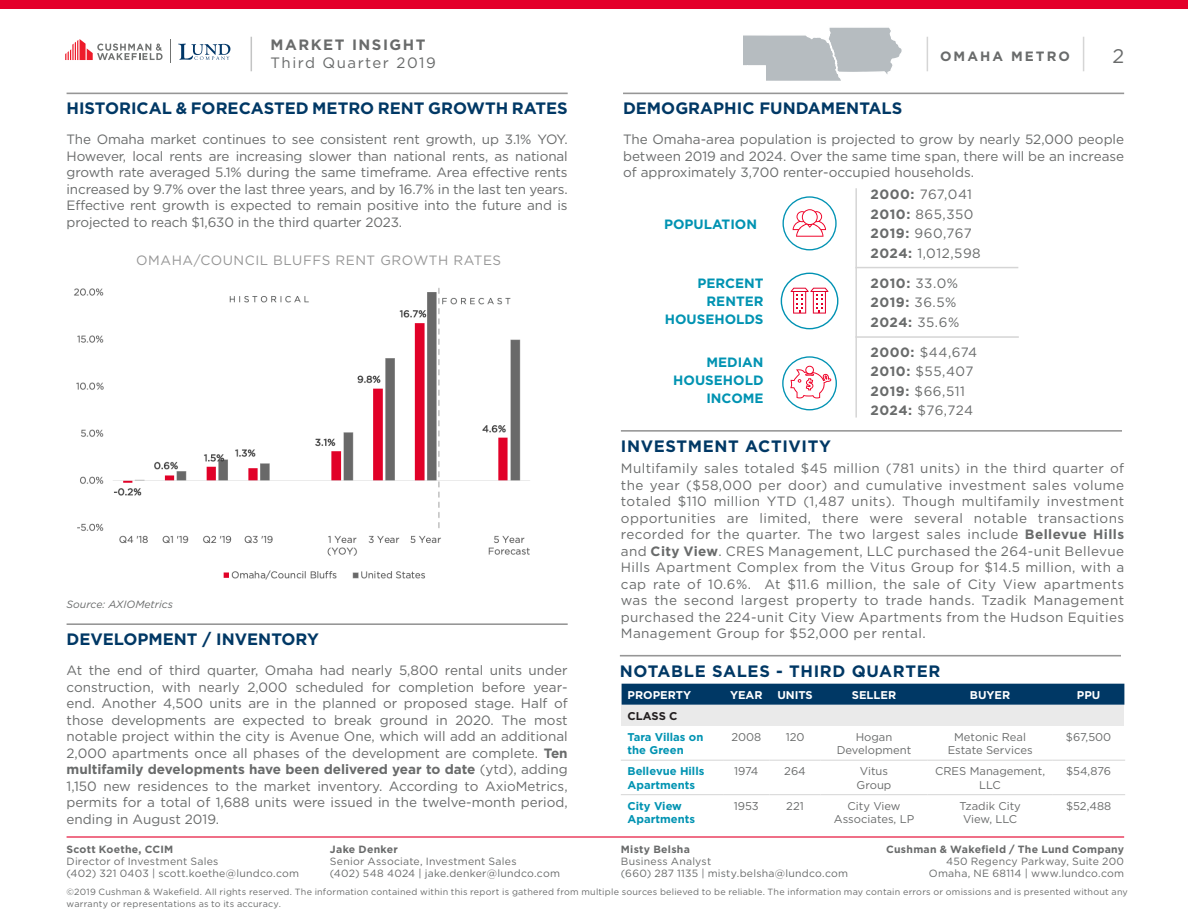
<style>
.page{position:relative;width:1188px;height:918px;background:#fff}
.page>*{position:absolute;margin:0;border:0;box-sizing:border-box;transform-origin:0 0}
.t1{font:19.65px "Gotham";color:#696b6b}
.t2{font:700 16.5px "Gotham";color:#003865}
.t3{font:700 16.5px "Gotham";letter-spacing:.04em;color:#003865}
.t4{font:15px "Gotham";letter-spacing:.1em;color:#696b6b}
.t5{font:700 15px "Gotham";letter-spacing:.1em;color:#696b6b}
.t6{font:13.5px/16.5px "Gotham";color:#696b6b;text-align:justify}
.t7{font:700 13.5px/18px "Gotham";color:#0093b2;text-align:right}
.t8{font:13.5px "Gotham";letter-spacing:.04em;color:#969696}
.t9{font:700 13.5px "Gotham";letter-spacing:.04em;color:#696b6b}
.t10{font:700 13.5px "Gotham";letter-spacing:.15em;color:#696b6b}
.t11{font:11.25px/13.5px "Gotham";color:#696b6b;text-align:center}
.t12{font:700 11.25px/13.5px "Gotham";color:#0093b2}
.t13{font:700 11.25px "Gotham";color:#fff}
.t14{font:700 11.25px "Gotham";letter-spacing:-.005em;color:#231f20}
.Broker_Name{font:10.5px/12px "Gotham";letter-spacing:.02em;color:#696b6b}
.Broker_Name-2{font:700 10.5px "Gotham";letter-spacing:.025em;color:#696b6b}
.t15{font:italic 10.5px "Gotham";color:#696b6b}
.cwBODY{font:9px/12px "Gotham";letter-spacing:.025em;color:#696b6b}
.s1{font-weight:700}
.s2{font-weight:400}
</style>
<div class="page">
<hr style="left:1083px;top:37px;width:1px;height:34px;background:#d5d5d5">
<hr style="left:927px;top:37px;width:1px;height:34px;background:#d5d5d5">
<div style="left:0;top:0;width:1188px;height:8px;background:#e4002b"></div>
<hr style="left:251px;top:37px;width:1px;height:34px;background:#c3c4c4">
<svg style="left:178px;top:44px;width:52px;height:16px"></svg>
<svg style="left:170px;top:40px;width:1px;height:23px"></svg>
<svg style="left:65px;top:39px;width:98px;height:21px"></svg>
<svg style="left:743px;top:27px;width:159px;height:54px"></svg>
<hr style="left:67px;top:93px;width:501px;height:1px;background:#969696">
<hr style="left:623px;top:93px;width:501px;height:1px;background:#969696">
<img style="left:74px;top:288px;width:456px;height:292px">
<hr style="left:855px;top:267px;width:163px;height:1px;background:#d5d5d5">
<hr style="left:855px;top:188px;width:2px;height:230px;background:#d5d5d5">
<hr style="left:855px;top:336px;width:164px;height:2px;background:#d5d5d5">
<svg style="left:783px;top:196px;width:54px;height:54px"></svg>
<svg style="left:782px;top:356px;width:55px;height:54px"></svg>
<svg style="left:781px;top:273px;width:57px;height:56px"></svg>
<hr style="left:620px;top:655px;width:501px;height:1px;background:#969696">
<div style="left:622px;top:684px;width:502px;height:21px;background:#003865"></div>
<div style="left:622px;top:705px;width:502px;height:21px;background:#eaeaea"></div>
<hr style="left:621px;top:760px;width:102px;height:1px;background:#d5d5d5">
<hr style="left:723px;top:760px;width:47px;height:1px;background:#d5d5d5">
<hr style="left:770px;top:760px;width:51px;height:1px;background:#d5d5d5">
<hr style="left:821px;top:760px;width:107px;height:1px;background:#d5d5d5">
<hr style="left:928px;top:760px;width:125px;height:1px;background:#d5d5d5">
<hr style="left:1053px;top:760px;width:72px;height:1px;background:#d5d5d5">
<hr style="left:621px;top:794px;width:102px;height:1px;background:#d5d5d5">
<hr style="left:723px;top:794px;width:47px;height:1px;background:#d5d5d5">
<hr style="left:770px;top:794px;width:51px;height:1px;background:#d5d5d5">
<hr style="left:821px;top:794px;width:107px;height:1px;background:#d5d5d5">
<hr style="left:928px;top:794px;width:125px;height:1px;background:#d5d5d5">
<hr style="left:1053px;top:794px;width:72px;height:1px;background:#d5d5d5">
<hr style="left:67px;top:623px;width:501px;height:2px;background:#969696">
<hr style="left:621px;top:430px;width:501px;height:2px;background:#969696">
<hr style="left:67px;top:836px;width:1057px;height:2px;background:#e4002b">
<p class="t5" style="left:271px;top:35px;width:156px">MARKET INSIGHT</p>
<p class="t4" style="left:271px;top:53px;width:167px">Third Quarter 2019</p>
<p class="t2" style="left:67px;top:98px;width:503px">HISTORICAL &amp; FORECASTED METRO RENT GROWTH RATES</p>
<p class="t6" style="left:67px;top:131px;width:503px">The Omaha market continues to see consistent rent growth, up 3.1% YOY.<br>However, local rents are increasing slower than national rents, as national growth rate averaged 5.1% during the same timeframe. Area effective rents increased by 9.7% over the last three years, and by 16.7% in the last ten years.<br>Effective rent growth is expected to remain positive into the future and is projected to reach $1,630 in the third quarter 2023.</p>
<p class="t8" style="left:136px;top:251px;width:367px">OMAHA/COUNCIL BLUFFS RENT GROWTH RATES</p>
<p class="t15" style="left:67px;top:598px;width:108px">Source: AXIOMetrics</p>
<p class="t2" style="left:67px;top:628px;width:254px">DEVELOPMENT / INVENTORY</p>
<p class="t6" style="left:67px;top:662px;width:503px">At the end of third quarter, Omaha had nearly 5,800 rental units under construction, with nearly 2,000 scheduled for completion before year&shy;end. Another 4,500 units are in the planned or proposed stage. Half of those developments are expected to break ground in 2020. The most notable project within the city is Avenue One, which will add an additional 2,000 apartments once all phases of the development are complete. <span class="s1">Ten multifamily developments have been delivered year to date</span> (ytd), adding 1,150 new residences to the market inventory. According to AxioMetrics, permits for a total of 1,688 units were issued in the twelve-month period, ending in August 2019.</p>
<p class="t10" style="left:940px;top:47px;width:131px">OMAHA METRO</p>
<h1 class="t1" style="left:1112px;top:43px;width:13px">2</h1>
<p class="t2" style="left:623px;top:98px;width:281px">DEMOGRAPHIC FUNDAMENTALS</p>
<p class="t6" style="left:623px;top:131px;width:503px">The Omaha-area population is projected to grow by nearly 52,000 people between 2019 and 2024. Over the same time span, there will be an increase of approximately 3,700 renter-occupied households.</p>
<p class="t7" style="left:664px;top:215px;width:94px">POPULATION</p>
<p class="t7" style="left:697px;top:275px;width:68px">PERCENT</p>
<p class="t7" style="left:707px;top:293px;width:59px">RENTER</p>
<p class="t7" style="left:665px;top:311px;width:100px">HOUSEHOLDS</p>
<p class="t7" style="left:673px;top:353px;width:92px">MEDIAN<br>HOUSEHOLD<br>INCOME</p>
<p class="t3" style="left:621px;top:435px;width:212px">INVESTMENT ACTIVITY</p>
<p class="t6" style="left:870px;top:186px;width:103px"><span class="s1">2000:</span> 767,041</p>
<p class="t6" style="left:870px;top:205px;width:105px"><span class="s1">2010:</span> 865,350</p>
<p class="t6" style="left:870px;top:225px;width:103px"><span class="s1">2019:</span> 960,767</p>
<p class="t6" style="left:870px;top:244px;width:112px"><span class="s1">2024:</span> 1,012,598</p>
<p class="t9" style="left:870px;top:274px;width:89px">2010: <span class="s2">33.0%</span></p>
<p class="t9" style="left:870px;top:293px;width:88px">2019: <span class="s2">36.5%</span></p>
<p class="t9" style="left:870px;top:313px;width:90px">2024: <span class="s2">35.6%</span></p>
<p class="t6" style="left:870px;top:343px;width:108px"><span class="s1">2000:</span> $44,674</p>
<p class="t6" style="left:870px;top:363px;width:105px"><span class="s1">2010:</span> $55,407</p>
<p class="t6" style="left:870px;top:382px;width:96px"><span class="s1">2019:</span> $66,511</p>
<p class="t6" style="left:870px;top:402px;width:104px"><span class="s1">2024:</span> $76,724</p>
<p class="t6" style="left:621px;top:460px;width:505px">Multifamily sales totaled $45 million (781 units) in the third quarter of the year ($58,000 per door) and cumulative investment sales volume totaled $110 million YTD (1,487 units). Though multifamily investment opportunities are limited, there were several notable transactions recorded for the quarter. The two largest sales include <span class="s1">Bellevue Hills </span>and <span class="s1">City View</span>. CRES Management, LLC purchased the 264-unit Bellevue Hills Apartment Complex from the Vitus Group for $14.5 million, with a cap rate of 10.6%. At $11.6 million, the sale of City View apartments was the second largest property to trade hands. Tzadik Management purchased the 224-unit City View Apartments from the Hudson Equities Management Group for $52,000 per rental.</p>
<p class="t3" style="left:620px;top:660px;width:322px">NOTABLE SALES - THIRD QUARTER</p>
<p class="t13" style="left:628px;top:687px;width:65px">PROPERTY</p>
<p class="t13" style="left:730px;top:687px;width:34px">YEAR</p>
<p class="t13" style="left:777px;top:687px;width:37px">UNITS</p>
<p class="t13" style="left:852px;top:687px;width:46px">SELLER</p>
<p class="t13" style="left:970px;top:687px;width:42px">BUYER</p>
<p class="t13" style="left:1077px;top:687px;width:25px">PPU</p>
<p class="t14" style="left:628px;top:708px;width:52px">CLASS C</p>
<p class="t12" style="left:628px;top:730px;width:77px">Tara Villas on the Green</p>
<p class="t11" style="left:731px;top:730px;width:31px">2008</p>
<p class="t11" style="left:786px;top:730px;width:20px">120</p>
<p class="t11" style="left:837px;top:730px;width:76px">Hogan<br>Development</p>
<p class="t11" style="left:948px;top:730px;width:86px">Metonic Real<br>Estate Services</p>
<p class="t11" style="left:1066px;top:730px;width:47px">$67,500</p>
<p class="t12" style="left:628px;top:764px;width:78px">Bellevue Hills<br>Apartments</p>
<p class="t11" style="left:734px;top:764px;width:26px">1974</p>
<p class="t11" style="left:784px;top:764px;width:23px">264</p>
<p class="t11" style="left:857px;top:764px;width:36px;text-align:left">Vitus<br>Group</p>
<p class="t11" style="left:935px;top:764px;width:112px">CRES Management,<br>LLC</p>
<p class="t11" style="left:1066px;top:764px;width:47px">$54,876</p>
<p class="t12" style="left:628px;top:799px;width:69px">City View<br>Apartments</p>
<p class="t11" style="left:734px;top:799px;width:26px">1953</p>
<p class="t11" style="left:786px;top:799px;width:19px">221</p>
<p class="t11" style="left:834px;top:799px;width:82px">City View<br>Associates, LP</p>
<p class="t11" style="left:959px;top:799px;width:63px">Tzadik City<br>View, LLC</p>
<p class="t11" style="left:1066px;top:799px;width:47px">$52,488</p>
<p class="Broker_Name" style="left:67px;top:843px;width:234px"><span class="s1">Scott Koethe, CCIM<br></span>Director of Investment Sales<br>(402) 321 0403 | scott.koethe@lundco.com</p>
<p class="Broker_Name-2" style="left:886px;top:843px;width:239px">Cushman &amp; Wakefield / The Lund Company</p>
<p class="Broker_Name" style="left:330px;top:843px;width:231px"><span class="s1">Jake Denker<br></span>Senior Associate, Investment Sales<br>(402) 548 4024 | jake.denker@lundco.com</p>
<p class="Broker_Name" style="left:621px;top:843px;width:229px"><span class="s1">Misty Belsha<br></span>Business Analyst<br>(660) 287 1135 | misty.belsha@lundco.com</p>
<p class="Broker_Name" style="left:946px;top:855px;width:180px">450 Regency Parkway, Suite 200</p>
<p class="Broker_Name" style="left:929px;top:867px;width:197px">Omaha, NE 68114 | www.lundco.com</p>
<p class="cwBODY" style="left:67px;top:886px;width:1063px">©2019 Cushman &amp; Wakefield. All rights reserved. The information contained within this report is gathered from multiple sources believed to be reliable. The information may contain errors or omissions and is presented without any warranty or representations as to its accuracy.</p>
</div>
